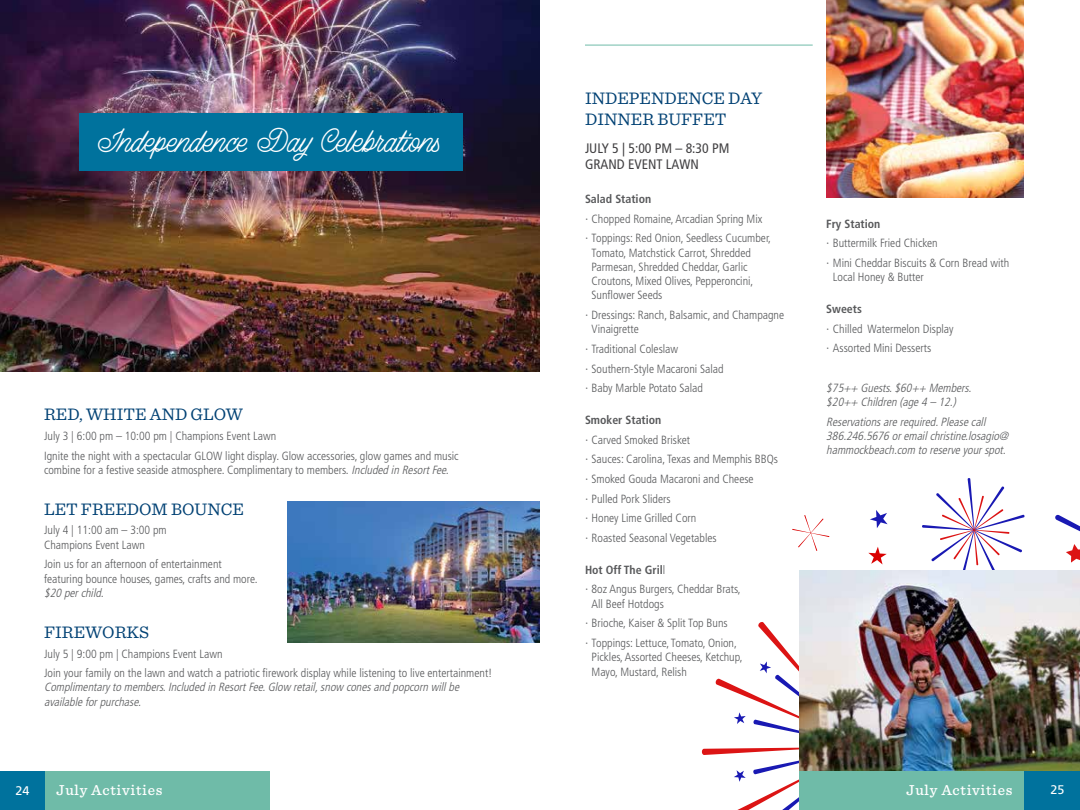
<style>
.page{position:relative;width:1080px;height:810px;background:#fff}
.page>*{position:absolute;margin:0;border:0;box-sizing:border-box;transform-origin:0 0}
.t1{font:27.5px "Lazy Ride Script";color:#fff}
.t2{font:17.5px/21px "Sentinel";color:#004174}
.t3{font:500 15px "Sentinel";letter-spacing:.05em;color:#fff}
.t4{font:condensed 13.75px/16.5px "Frutiger LT Std";color:#414042}
.t5{font:12.5px "Frutiger LT Std";color:#fff}
.t6{font:300 condensed 11.88px/19.6px "Frutiger LT Std";color:#58595b}
.t7{font:italic 300 condensed 11.88px/14.2px "Frutiger LT Std";color:#58595b}
.s1{font-style:italic}
.s2{font-weight:700}
.s3{font-family:"Avenir";font-weight:400;font-stretch:normal}
</style>
<div class="page">
<hr style="left:585px;top:45px;width:228px;height:1px;background:#6fbba8">
<svg style="left:702px;top:478px;width:378px;height:332px"></svg>
<img style="left:0;top:0;width:540px;height:371px">
<img style="left:800px;top:571px;width:280px;height:200px">
<img style="left:827px;top:0;width:197px;height:198px">
<img style="left:288px;top:502px;width:252px;height:141px">
<div style="left:79px;top:113px;width:384px;height:58px;background:#00729d"></div>
<div style="left:0;top:771px;width:56px;height:39px;background:#00729d"></div>
<div style="left:1024px;top:771px;width:56px;height:39px;background:#00729d"></div>
<div style="left:45px;top:771px;width:225px;height:39px;background:#6fbba8"></div>
<div style="left:799px;top:771px;width:225px;height:39px;background:#6fbba8"></div>
<h1 class="t1" style="left:98px;top:126px;width:344px">Independence Day Celebrations</h1>
<h2 class="t2" style="left:44px;top:403px;width:201px">RED, WHITE AND GLOW</h2>
<p class="t6" style="left:44px;top:426px;width:416px">July 3 | 6:00 pm – 10:00 pm | Champions Event Lawn<br>Ignite the night with a spectacular GLOW light display. Glow accessories, glow games and music</p>
<p class="t6" style="left:44px;top:460px;width:409px">combine for a festive seaside atmosphere. Complimentary to members. <span class="s1">Included in ResortFee.</span></p>
<h2 class="t2" style="left:44px;top:498px;width:202px">LET FREEDOM BOUNCE</h2>
<p class="t6" style="left:44px;top:523px;width:124px;line-height:14.2px">July 4 | 11:00 am – 3:00 pm<br>Champions Event Lawn</p>
<p class="t6" style="left:44px;top:557px;width:215px;line-height:14.2px">Join us for an afternoon of entertainment featuring bounce houses, games, crafts and more.</p>
<p class="t7" style="left:44px;top:586px;width:64px">$20 perchild.</p>
<h2 class="t2" style="left:44px;top:621px;width:107px">FIREWORKS</h2>
<p class="t6" style="left:44px;top:644px;width:450px">July 5 | 9:00 pm | Champions Event Lawn<br>Join your family on the lawn and watch a patriotic firework display while listening to live entertainment!</p>
<p class="t7" style="left:44px;top:680px;width:419px">Complimentaryto members.Included in ResortFee.Glow retail,snow conesand popcorn willbe availableforpurchase.</p>
<h2 class="t2" style="left:585px;top:87px;width:179px">INDEPENDENCE DAY<br>DINNER BUFFET</h2>
<p class="t4" style="left:585px;top:140px;width:146px">JULY 5 | 5:00 PM – 8:30 PM<br>GRAND EVENT LAWN</p>
<p class="t6" style="left:585px;top:189px;width:188px"><span class="s2">Salad Station<br></span><span class="s3">·</span> Chopped Romaine, Arcadian Spring Mix<br><span class="s3">·</span> Toppings: Red Onion, Seedless Cucumber,</p>
<p class="t6" style="left:592px;top:246px;width:163px;line-height:14.2px">Tomato, Matchstick Carrot, Shredded<br>Parmesan, Shredded Cheddar, Garlic<br>Croutons, Mixed Olives, Pepperoncini,<br>Sunflower Seeds</p>
<p class="t6" style="left:592px;top:308px;width:194px;line-height:14.2px;text-indent:-7px"><span class="s3">·</span> Dressings: Ranch, Balsamic, and Champagne<br>Vinaigrette</p>
<p class="t6" style="left:585px;top:339px;width:140px"><span class="s3">·</span> Traditional Coleslaw<br><span class="s3">·</span> Southern-Style Macaroni Salad <span class="s3">·</span> Baby Marble Potato Salad</p>
<p class="t6" style="left:585px;top:410px;width:195px"><span class="s2">Smoker Station<br></span><span class="s3">·</span> Carved Smoked Brisket<br><span class="s3">·</span> Sauces: Carolina, Texas and Memphis BBQs <span class="s3">·</span> Smoked Gouda Macaroni and Cheese<br><span class="s3">·</span> Pulled Pork Sliders<br><span class="s3">·</span> Honey Lime Grilled Corn<br><span class="s3">·</span> Roasted Seasonal Vegetables</p>
<p class="t6" style="left:585px;top:560px;width:157px"><span class="s2">Hot Off The Gril</span>l<br><span class="s3">·</span> 8oz Angus Burgers, Cheddar Brats,</p>
<p class="t6" style="left:585px;top:594px;width:153px;text-indent:7px">All Beef Hotdogs<br><span class="s3">·</span> Brioche, Kaiser &amp; Split Top Buns<br><span class="s3">·</span> Toppings: Lettuce, Tomato, Onion,</p>
<p class="t6" style="left:592px;top:650px;width:153px;line-height:14.2px">Pickles, Assorted Cheeses, Ketchup,<br>Mayo, Mustard, Relish</p>
<p class="t6" style="left:826px;top:214px;width:185px"><span class="s2">Fry Station<br></span><span class="s3">·</span> Buttermilk Fried Chicken<br><span class="s3">·</span> Mini Cheddar Biscuits &amp; Corn Bread with</p>
<p class="t6" style="left:833px;top:268px;width:93px">Local Honey &amp; Butter</p>
<p class="t6" style="left:826px;top:299px;width:129px"><span class="s2">Sweets<br></span><span class="s3">·</span> Chilled Watermelon Display <span class="s3">·</span> Assorted Mini Desserts</p>
<p class="t7" style="left:826px;top:381px;width:149px">$75++ Guests.$60++ Members. $20++ Children (age4 – 12.)</p>
<p class="t7" style="left:826px;top:415px;width:187px">Reservationsarerequired.Pleasecall<br>386.246.5676 oremailchristine.losagio@ hammockbeach.com to reserveyourspot.</p>
<p class="t5" style="left:16px;top:783px;width:15px">24</p>
<p class="t3" style="left:56px;top:778px;width:108px">July Activities</p>
<p class="t3" style="left:906px;top:778px;width:108px">July Activities</p>
<p class="t5" style="left:1051px;top:782px;width:15px">25</p>
</div>
